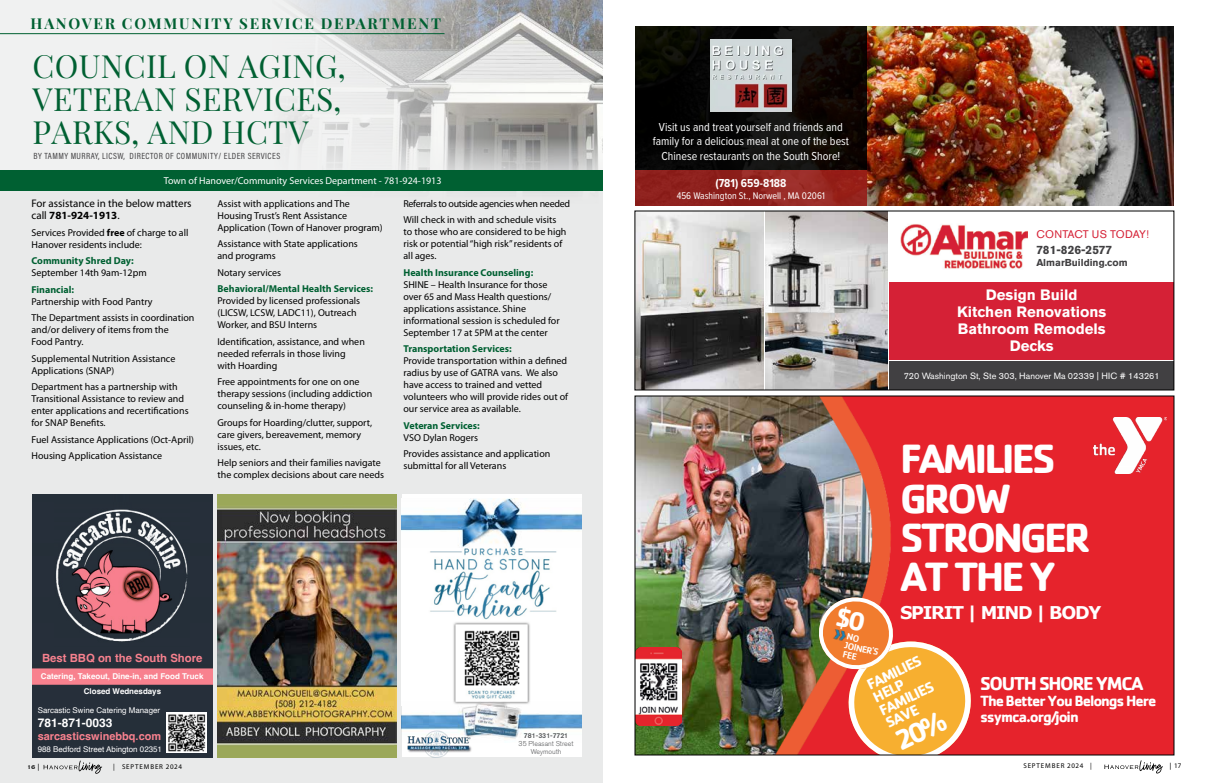
<style>
.page{position:relative;width:1206px;height:783px;background:#fff}
.page>*{position:absolute;margin:0;border:0;box-sizing:border-box;transform-origin:0 0}
.t1{font:700 42.2px/39.2px "Cachet";letter-spacing:-.07em;color:#fff}
.t2{font:31.9px/33px "Playfair Display";letter-spacing:.01em;color:#006032}
.t3{font:700 19.3px "Cachet";letter-spacing:-.07em;color:#fff}
.t4{font:700 17.6px "Verdana";letter-spacing:-.07em;color:#fff}
.t5{font:700 15.3px/14.3px "Cachet";letter-spacing:-.07em;color:#fff}
.t6{font:700 15px/17px "Akzidenz Grotesk Std";color:#fff;text-align:center}
.t7{font:700 15px "Playfair Display";letter-spacing:.12em;color:#006032}
.t8{font:12px/14.4px "Proxima Nova Cond";color:#fff;text-align:center}
.t9{font:700 12px "Proxima Nova Cond";color:#fff}
.t10{font:700 12px "Akzidenz Grotesk Std";color:#414042}
.t11{font:700 12px "Helvetica";color:#fff}
.t12{font:700 11.3px "Helvetica";color:#f8818e}
.t13{font:11px/12px "Myriad Pro";color:#000}
.t14{font:11px "Akzidenz Grotesk Std";letter-spacing:-.005em;color:#d52136}
.t15{font:700 10.9px "Helvetica";color:#f8818e}
.t16{font:10px/12px "Myriad Pro";color:#000}
.t17{font:700 10px "Myriad Pro";color:#006032}
.t18{font:10px/16.5px "Myriad Pro";letter-spacing:-.03em;color:#000}
.t19{font:10px "Myriad Pro";color:#fff}
.t20{font:10px "Proxima Nova Cond";color:#fff}
.t21{font:700 10px "Akzidenz Grotesk Std";color:#414042}
.t22{font:500 9.6px/8.8px "Cachet";color:#fff}
.t23{font:9px "Acumin Pro Cond";letter-spacing:.05em;color:#414042}
.t24{font:9px "Akzidenz Grotesk Std";color:#fff}
.t25{font:8px "Helvetica";color:#fff}
.t26{font:700 8px "Helvetica";color:#fff}
.t27{font:7px "Myriad Pro";letter-spacing:.115em;color:#000}
.t28{font:300 7px/8px "Akzidenz Grotesk Std";color:#58595b;text-align:center}
.t29{font:500 7px "Akzidenz Grotesk Std";color:#58595b}
.t30{font:7px "Copperplate";color:#000}
.s1{font-weight:700}
.s2{font-family:"Copperplate"}
</style>
<div class="page">
<div style="left:0;top:0;width:603px;height:783px;background:#e9eaea"></div>
<svg style="left:1104px;top:760px;width:59px;height:14px"></svg>
<svg style="left:43px;top:761px;width:59px;height:13px"></svg>
<div style="left:890px;top:282px;width:284px;height:77px;background:#d52136"></div>
<img style="left:901px;top:224px;width:127px;height:45px">
<img style="left:766px;top:212px;width:121px;height:176px">
<img style="left:636px;top:212px;width:127px;height:176px">
<div style="left:890px;top:362px;width:284px;height:28px;background:#414042"></div>
<img style="left:867px;top:26px;width:307px;height:180px">
<svg style="left:635px;top:26px;width:232px;height:144px;background:#0b0906"></svg>
<div style="left:635px;top:170px;width:232px;height:36px;background:#961c18"></div>
<img style="left:710px;top:39px;width:82px;height:72px">
<img style="left:636px;top:398px;width:536px;height:356px">
<img style="left:1093px;top:418px;width:74px;height:56px">
<img style="left:636px;top:648px;width:45px;height:77px">
<svg style="left:0;top:0;width:603px;height:171px"></svg>
<hr style="left:0;top:33px;width:444px;height:1px;background:#006032">
<div style="left:0;top:171px;width:603px;height:20px;background:#006032"></div>
<div style="left:402px;top:494px;width:180px;height:263px;background:#fff"></div>
<img style="left:402px;top:498px;width:180px;height:203px">
<img style="left:407px;top:742px;width:65px;height:15px">
<img style="left:402px;top:701px;width:180px;height:41px">
<img style="left:462px;top:628px;width:58px;height:59px">
<div style="left:32px;top:494px;width:180px;height:263px;background:#262f3a"></div>
<img style="left:55px;top:501px;width:135px;height:145px">
<img style="left:167px;top:713px;width:40px;height:39px">
<svg style="left:32px;top:668px;width:180px;height:17px;background:#ef7d8a"></svg>
<img style="left:217px;top:494px;width:179px;height:263px">
<svg style="left:815px;top:597px;width:164px;height:158px;background:#e97a42"></svg>
<h3 class="t7" style="left:31px;top:12px;width:412px">HANOVER COMMUNITY SERVICE DEPARTMENT</h3>
<h2 class="t2" style="left:33px;top:46px;width:315px">COUNCIL ON AGING,<br>VETERAN SERVICES,<br>PARKS, AND HCTV</h2>
<p class="t23" style="left:34px;top:150px;width:248px">BY TAMMY MURRAY, LICSW, DIRECTOR OF COMMUNITY/ ELDER SERVICES</p>
<p class="t19" style="left:164px;top:174px;width:279px">Town of Hanover/Community Services Department - 781-924-1913</p>
<p class="t13" style="left:32px;top:197px;width:162px">For assistance in the below matters call <span class="s1">781-924-1913</span>.</p>
<p class="t16" style="left:32px;top:226px;width:158px">Services Provided <span class="s1">free</span> of charge to all<br>Hanover residents include:</p>
<p class="t17" style="left:32px;top:254px;width:104px">Community Shred Day:</p>
<p class="t16" style="left:32px;top:267px;width:117px">September 14th 9am-12pm</p>
<p class="t17" style="left:32px;top:283px;width:44px">Financial:</p>
<p class="t16" style="left:32px;top:293px;width:164px;line-height:16.5px">Partnership with Food Pantry<br>The Department assists in coordination</p>
<p class="t16" style="left:32px;top:324px;width:139px">and/or delivery of items from the<br>Food Pantry.</p>
<p class="t16" style="left:32px;top:352px;width:145px">Supplemental Nutrition Assistance<br>Applications (SNAP)</p>
<p class="t16" style="left:32px;top:381px;width:159px">Department has a partnership with Transitional Assistance to review and enter applications and recertifications for SNAP Benefits.</p>
<p class="t16" style="left:32px;top:431px;width:164px;line-height:16.5px">Fuel Assistance Applications (Oct-April)<br>Housing Application Assistance</p>
<p class="t16" style="left:218px;top:197px;width:167px">Assist with applications and The<br>Housing Trust’s Rent Assistance<br>Application (Town of Hanover program)</p>
<p class="t16" style="left:218px;top:237px;width:142px">Assistance with State applications and programs</p>
<p class="t16" style="left:218px;top:266px;width:65px">Notary services</p>
<p class="t17" style="left:218px;top:282px;width:157px">Behavioral/Mental Health Services:</p>
<p class="t16" style="left:218px;top:294px;width:144px">Provided by licensed professionals (LICSW, LCSW, LADC11), Outreach<br>Worker, and BSU Interns</p>
<p class="t16" style="left:218px;top:335px;width:149px">Identification, assistance, and when needed referrals in those living with Hoarding</p>
<p class="t16" style="left:218px;top:375px;width:156px">Free appointments for one on one therapy sessions (including addiction counseling &amp; in-home therapy)</p>
<p class="t16" style="left:218px;top:416px;width:156px">Groups for Hoarding/clutter, support, care givers, bereavement, memory issues, etc.</p>
<p class="t16" style="left:218px;top:456px;width:168px">Help seniors and their families navigate the complex decisions about care needs</p>
<p class="t18" style="left:404px;top:195px;width:168px">Referrals to outside agencies when needed<br>Will check in with and schedule visits</p>
<p class="t16" style="left:404px;top:225px;width:164px">to those who are considered to be high risk or potential “high risk” residents of all ages.</p>
<p class="t17" style="left:404px;top:266px;width:131px">Health Insurance Counseling:</p>
<p class="t16" style="left:404px;top:278px;width:158px">SHINE – Health Insurance for those over 65 and Mass Health questions/ applications assistance. Shine informational session is scheduled for September 17 at 5PM at the center</p>
<p class="t17" style="left:404px;top:342px;width:110px">Transportation Services:</p>
<p class="t16" style="left:404px;top:354px;width:166px">Provide transportation within a defined radius by use of GATRA vans. We also have access to trained and vetted volunteers who will provide rides out of our service area as available.</p>
<p class="t17" style="left:404px;top:419px;width:78px">Veteran Services:</p>
<p class="t16" style="left:404px;top:429px;width:148px;line-height:16.5px">VSO Dylan Rogers<br>Provides assistance and application</p>
<p class="t16" style="left:404px;top:459px;width:104px">submittal for all Veterans</p>
<p class="t12" style="left:42px;top:651px;width:162px">Best BBQ on the South Shore</p>
<p class="t26" style="left:41px;top:671px;width:164px">Catering, Takeout, Dine-in, and Food Truck</p>
<p class="t26" style="left:84px;top:686px;width:79px">Closed Wednesdays</p>
<p class="t25" style="left:38px;top:704px;width:124px">Sarcastic Swine Catering Manager</p>
<p class="t11" style="left:38px;top:716px;width:76px">781-871-0033</p>
<p class="t15" style="left:38px;top:730px;width:125px">sarcasticswinebbq.com</p>
<p class="t25" style="left:38px;top:743px;width:126px">988 Bedford Street Abington 02351</p>
<p class="t29" style="left:524px;top:731px;width:46px">781-331-7721</p>
<p class="t28" style="left:519px;top:739px;width:56px">35 Pleasant Street<br>Weymouth</p>
<p class="t8" style="left:653px;top:119px;width:198px">Visit us and treat yourself and friends and family for a delicious meal at one of the best<br>Chinese restaurants on the South Shore!</p>
<p class="t20" style="left:677px;top:188px;width:150px">456 Washington St., Norwell , MA 02061</p>
<p class="t9" style="left:715px;top:174px;width:73px">(781) 659-8188</p>
<p class="t14" style="left:1036px;top:228px;width:114px">CONTACT US TODAY!</p>
<p class="t10" style="left:1036px;top:243px;width:77px">781-826-2577</p>
<p class="t21" style="left:1036px;top:257px;width:93px">AlmarBuilding.com</p>
<h3 class="t6" style="left:957px;top:286px;width:151px">Design Build<br>Kitchen Renovations<br>Bathroom Remodels<br>Decks</h3>
<p class="t24" style="left:904px;top:371px;width:257px">720 Washington St, Ste 303, Hanover Ma 02339 | HIC # 143261</p>
<h1 class="t1" style="left:900px;top:438px;width:193px">FAMILIES<br>GROW<br>STRONGER<br>AT THE Y</h1>
<h3 class="t4" style="left:900px;top:600px;width:203px">SPIRIT | MIND | BODY</h3>
<h3 class="t5" style="left:864px;top:678px;width:60px;rotate:-26deg">FAMILIES<br>HELP<br>FAMILIES<br>SAVE</h3>
<p class="t22" style="left:848px;top:632px;width:36px;rotate:13deg">NO<br>JOINER'S<br>FEE</p>
<h3 class="t3" style="left:980px;top:671px;width:165px">SOUTH SHORE YMCA</h3>
<h3 class="t5" style="left:980px;top:693px;width:178px;line-height:15.2px">The Better You Belongs Here ssymca.org/join</h3>
<p class="t30" style="left:27px;top:762px;width:14px">16 |</p>
<p class="t27" style="left:113px;top:762px;width:70px">| SEPTEMBER 2024</p>
<p class="t27" style="left:1023px;top:761px;width:70px">SEPTEMBER 2024 |</p>
<p class="t27" style="left:1170px;top:761px;width:13px"><span class="s2">|</span> 17</p>
</div>
